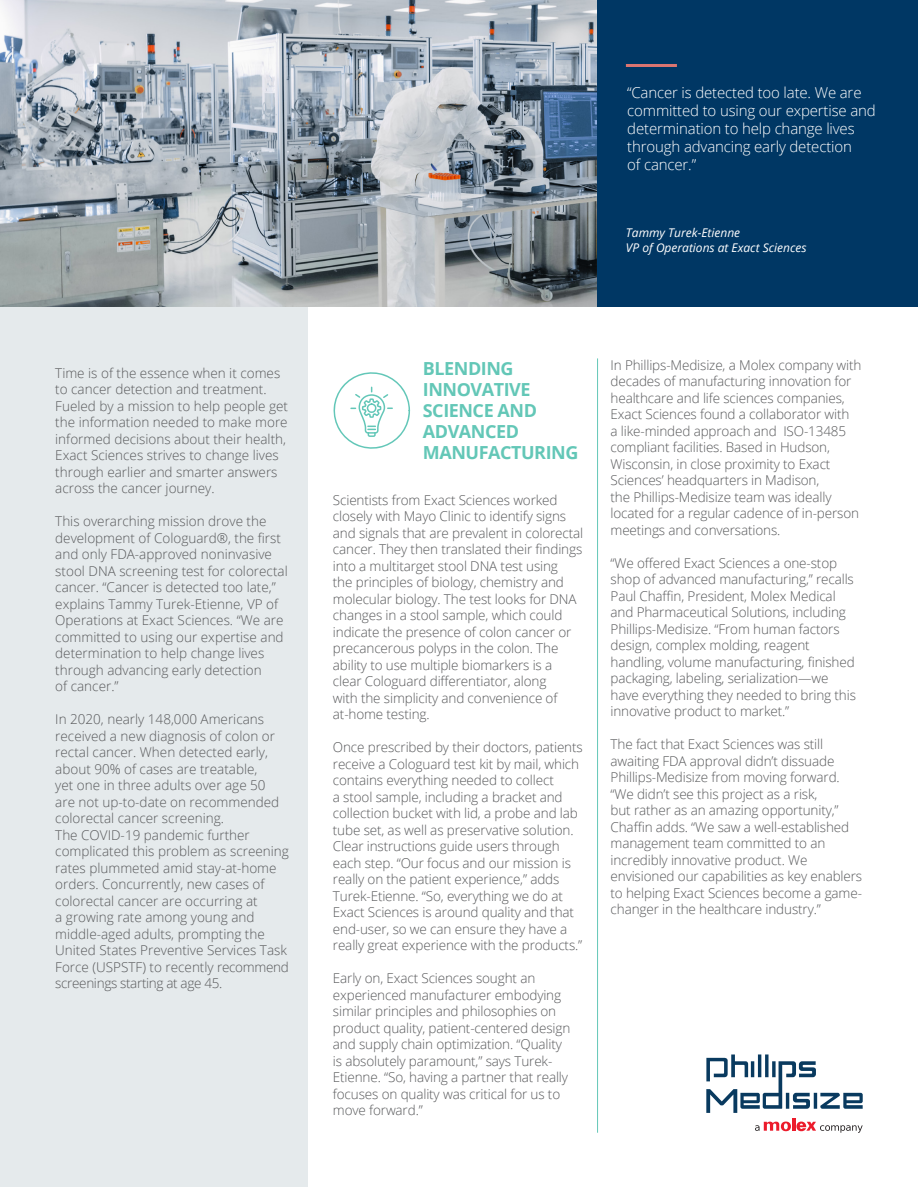
<style>
.page{position:relative;width:918px;height:1188px;background:#fff}
.page>*{position:absolute;margin:0;border:0;box-sizing:border-box;transform-origin:0 0}
.t1{font:700 18px/21px "Open Sans";letter-spacing:-.025em;color:#63c7b7}
.Cover_header{font:300 15px/18px "Open Sans";letter-spacing:-.01em;color:#fff}
.t2{font:300 13.5px/16.5px "Open Sans";letter-spacing:-.01em;color:#57585a}
.t3{font:italic 12px/15px "Open Sans";color:#fff}
</style>
<div class="page">
<div style="left:0;top:305px;width:307px;height:882px;background:#e5eaec"></div>
<div style="left:594px;top:0;width:324px;height:307px;background:#003764"></div>
<hr style="left:626px;top:64px;width:51px;height:3px;background:#db7571">
<hr style="left:597px;top:358px;width:1px;height:775px;background:#63c7b7">
<hr style="left:758px;top:1054px;width:3px;height:23px;background:#093a5f">
<svg style="left:706px;top:1055px;width:157px;height:78px"></svg>
<img style="left:0;top:0;width:596px;height:307px">
<svg style="left:333px;top:372px;width:77px;height:77px"></svg>
<p class="t2" style="left:55px;top:364px;width:234px">Time is of the essence when it comes to cancer detection and treatment.<br>Fueled by a mission to help people get the information needed to make more informed decisions about their health, Exact Sciences strives to change lives through earlier and smarter answers across the cancer journey.</p>
<p class="t2" style="left:55px;top:513px;width:234px">This overarching mission drove the development of Cologuard®, the first and only FDA-approved noninvasive stool DNA screening test for colorectal cancer. “Cancer is detected too late,” explains Tammy Turek-Etienne, VP of Operations at Exact Sciences. “We are committed to using our expertise and determination to help change lives through advancing early detection<br>of cancer.”</p>
<p class="t2" style="left:55px;top:711px;width:235px">In 2020, nearly 148,000 Americans received a new diagnosis of colon or rectal cancer. When detected early, about 90% of cases are treatable,<br>yet one in three adults over age 50<br>are not up-to-date on recommended colorectal cancer screening.<br>The COVID-19 pandemic further complicated this problem as screening rates plummeted amid stay-at-home orders. Concurrently, new cases of colorectal cancer are occurring at<br>a growing rate among young and middle-aged adults, prompting the United States Preventive Services Task Force (USPSTF) to recently recommend screenings starting at age 45.</p>
<p class="Cover_header" style="left:627px;top:83px;width:250px">“Cancer is detected too late. We are committed to using our expertise and</p>
<p class="Cover_header" style="left:627px;top:119px;width:229px">determination to help change lives</p>
<p class="Cover_header" style="left:627px;top:137px;width:226px">through advancing early detection</p>
<p class="Cover_header" style="left:627px;top:155px;width:70px">of cancer.”</p>
<p class="t3" style="left:626px;top:225px;width:182px">Tammy Turek-Etienne<br>VP of Operations at Exact Sciences</p>
<p class="t1" style="left:423px;top:358px;width:157px">BLENDING<br>INNOVATIVE<br>SCIENCE AND<br>ADVANCED<br>MANUFACTURING</p>
<p class="t2" style="left:333px;top:491px;width:252px">Scientists from Exact Sciences worked closely with Mayo Clinic to identify signs and signals that are prevalent in colorectal cancer. They then translated their findings into a multitarget stool DNA test using<br>the principles of biology, chemistry and molecular biology. The test looks for DNA changes in a stool sample, which could indicate the presence of colon cancer or precancerous polyps in the colon. The ability to use multiple biomarkers is a clear Cologuard differentiator, along<br>with the simplicity and convenience of at-home testing.</p>
<p class="t2" style="left:333px;top:739px;width:251px">Once prescribed by their doctors, patients receive a Cologuard test kit by mail, which contains everything needed to collect<br>a stool sample, including a bracket and collection bucket with lid, a probe and lab tube set, as well as preservative solution.<br>Clear instructions guide users through each step. “Our focus and our mission is really on the patient experience,” adds Turek-Etienne. “So, everything we do at Exact Sciences is around quality and that end-user, so we can ensure they have a really great experience with the products.”</p>
<p class="t2" style="left:333px;top:970px;width:239px">Early on, Exact Sciences sought an experienced manufacturer embodying similar principles and philosophies on product quality, patient-centered design and supply chain optimization. “Quality is absolutely paramount,” says Turek-Etienne. “So, having a partner that really focuses on quality was critical for us to move forward.”</p>
<p class="t2" style="left:611px;top:356px;width:252px">In Phillips-Medisize, a Molex company with decades of manufacturing innovation for healthcare and life sciences companies, Exact Sciences found a collaborator with<br>a like-minded approach and ISO-13485 compliant facilities. Based in Hudson, Wisconsin, in close proximity to Exact Sciences’ headquarters in Madison,<br>the Phillips-Medisize team was ideally located for a regular cadence of in-person meetings and conversations.</p>
<p class="t2" style="left:611px;top:554px;width:247px">“We offered Exact Sciences a one-stop shop of advanced manufacturing,” recalls Paul Chaffin, President, Molex Medical and Pharmaceutical Solutions, including Phillips-Medisize. “From human factors design, complex molding, reagent handling, volume manufacturing, finished packaging, labeling, serialization—we have everything they needed to bring this innovative product to market.”</p>
<p class="t2" style="left:611px;top:736px;width:253px">The fact that Exact Sciences was still awaiting FDA approval didn’t dissuade Phillips-Medisize from moving forward. “We didn’t see this project as a risk,<br>but rather as an amazing opportunity,” Chaffin adds. “We saw a well-established management team committed to an incredibly innovative product. We envisioned our capabilities as key enablers to helping Exact Sciences become a game&shy;changer in the healthcare industry.”</p>
</div>
